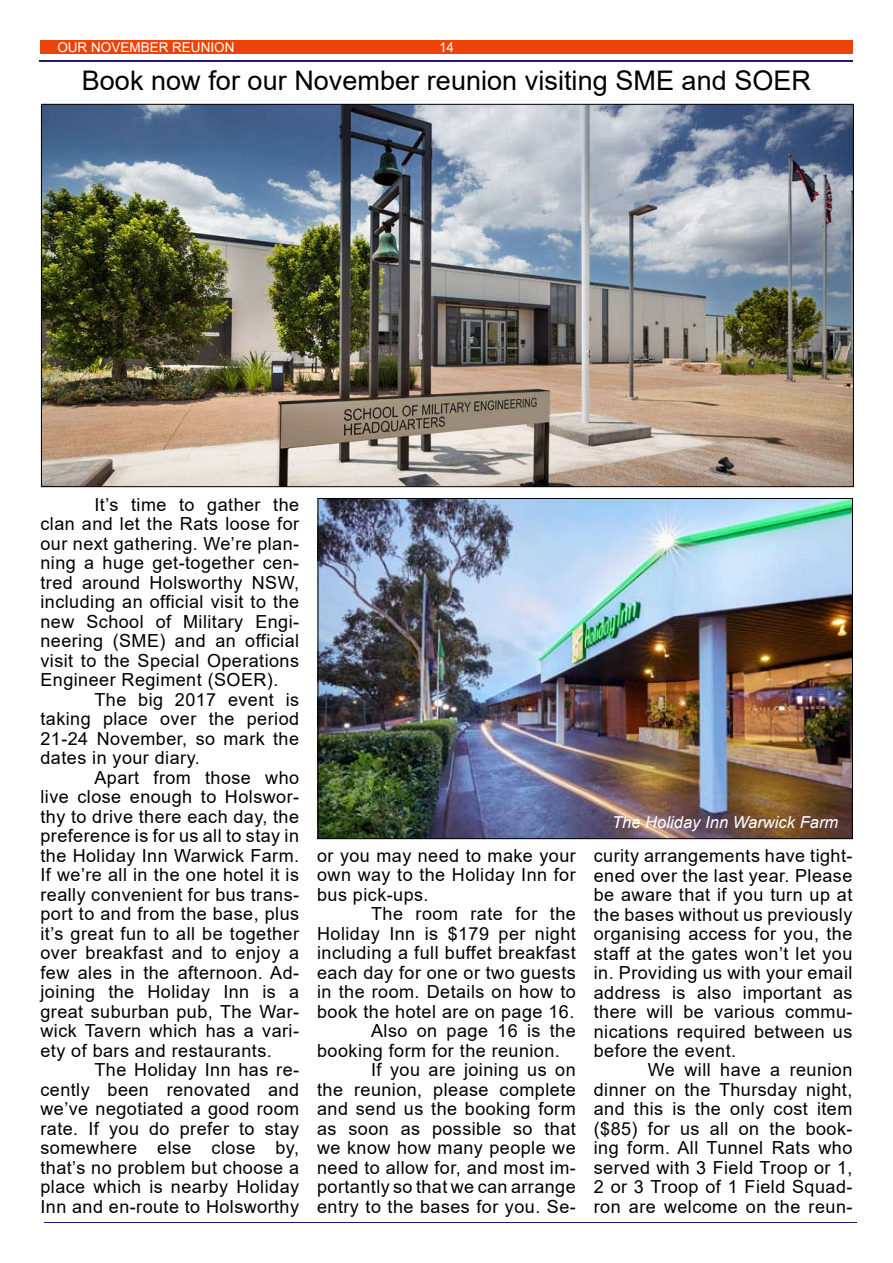
<style>
.page{position:relative;width:893px;height:1263px;background:#fff}
.page>*{position:absolute;margin:0;border:0;box-sizing:border-box;transform-origin:0 0}
.t1{font:27px "Arial";color:#000}
.t2{font:18px/19.5px "Arial";letter-spacing:.025em;color:#000;text-align:justify}
.t3{font:italic 16.5px "Arial";color:#fff}
.t4{font:13.5px "Arial";color:#fff}
</style>
<div class="page">
<div style="left:40px;top:40px;width:813px;height:14px;background:#ec4308"></div>
<hr style="left:40px;top:60px;width:813px;height:2px;background:#231872">
<img style="left:43px;top:106px;width:809px;height:379px">
<img style="left:320px;top:500px;width:531px;height:337px">
<p class="t4" style="left:57px;top:38px;width:179px">OUR NOVEMBER REUNION</p>
<p class="t4" style="left:439px;top:38px;width:17px">14</p>
<h1 class="t1" style="left:82px;top:62px;width:731px">Book now for our November reunion visiting SME and SOER</h1>
<p class="t2" style="left:40px;top:495px;width:260px;text-indent:54px">It’s time to gather the clan and let the Rats loose for our next gathering. We’re plan&shy;ning a huge get-together cen&shy;tred around Holsworthy NSW, including an official visit to the new School of Military Engi&shy;neering (SME) and an official visit to the Special Operations Engineer Regiment (SOER).</p>
<p class="t2" style="left:40px;top:690px;width:260px;text-indent:54px">The big 2017 event is taking place over the period 21-24 November, so mark the dates in your diary.</p>
<p class="t2" style="left:40px;top:768px;width:260px;text-indent:54px">Apart from those who live close enough to Holswor&shy;thy to drive there each day, the preference is for us all to stay in the Holiday Inn Warwick Farm.<br>If we’re all in the one hotel it is really convenient for bus trans&shy;port to and from the base, plus it’s great fun to all be together over breakfast and to enjoy a few ales in the afternoon. Ad&shy;joining the Holiday Inn is a great suburban pub, The War&shy;wick Tavern which has a vari&shy;ety of bars and restaurants.</p>
<p class="t2" style="left:40px;top:1060px;width:260px;text-indent:54px">The Holiday Inn has re&shy;cently been renovated and we’ve negotiated a good room rate. If you do prefer to stay somewhere else close by, that’s no problem but choose a place which is nearby Holiday Inn and en-route to Holsworthy</p>
<p class="t2" style="left:317px;top:846px;width:260px">or you may need to make your own way to the Holiday Inn for bus pick-ups.</p>
<p class="t2" style="left:371px;top:904px;width:206px">The room rate for the</p>
<p class="t2" style="left:317px;top:924px;width:260px">Holiday Inn is $179 per night</p>
<p class="t2" style="left:317px;top:943px;width:260px">including a full buffet breakfast</p>
<p class="t2" style="left:317px;top:963px;width:260px">each day for one or two guests</p>
<p class="t2" style="left:317px;top:982px;width:260px">in the room. Details on how to</p>
<p class="t2" style="left:317px;top:1002px;width:259px">book the hotel are on page 16.</p>
<p class="t2" style="left:371px;top:1021px;width:206px">Also on page 16 is the</p>
<p class="t2" style="left:317px;top:1041px;width:244px">booking form for the reunion.</p>
<p class="t2" style="left:371px;top:1060px;width:206px">If you are joining us on</p>
<p class="t2" style="left:317px;top:1080px;width:260px">the reunion, please complete</p>
<p class="t2" style="left:317px;top:1099px;width:260px">and send us the booking form</p>
<p class="t2" style="left:317px;top:1119px;width:260px">as soon as possible so that</p>
<p class="t2" style="left:317px;top:1138px;width:260px">we know how many people we</p>
<p class="t2" style="left:317px;top:1158px;width:260px">need to allow for, and most im-</p>
<p class="t2" style="left:317px;top:1177px;width:260px">portantly so that we can arrange</p>
<p class="t2" style="left:317px;top:1197px;width:260px">entry to the bases for you. Se-</p>
<p class="t3" style="left:612px;top:811px;width:228px">The Holiday Inn Warwick Farm</p>
<p class="t2" style="left:594px;top:846px;width:260px">curity arrangements have tight&shy;ened over the last year. Please be aware that if you turn up at the bases without us previously organising access for you, the staff at the gates won’t let you in. Providing us with your email address is also important as there will be various commu&shy;nications required between us before the event.</p>
<p class="t2" style="left:594px;top:1060px;width:260px;text-indent:54px">We will have a reunion dinner on the Thursday night, and this is the only cost item ($85) for us all on the book&shy;ing form. All Tunnel Rats who served with 3 Field Troop or 1, 2 or 3 Troop of 1 Field Squad&shy;ron are welcome on the reun-</p>
</div>
